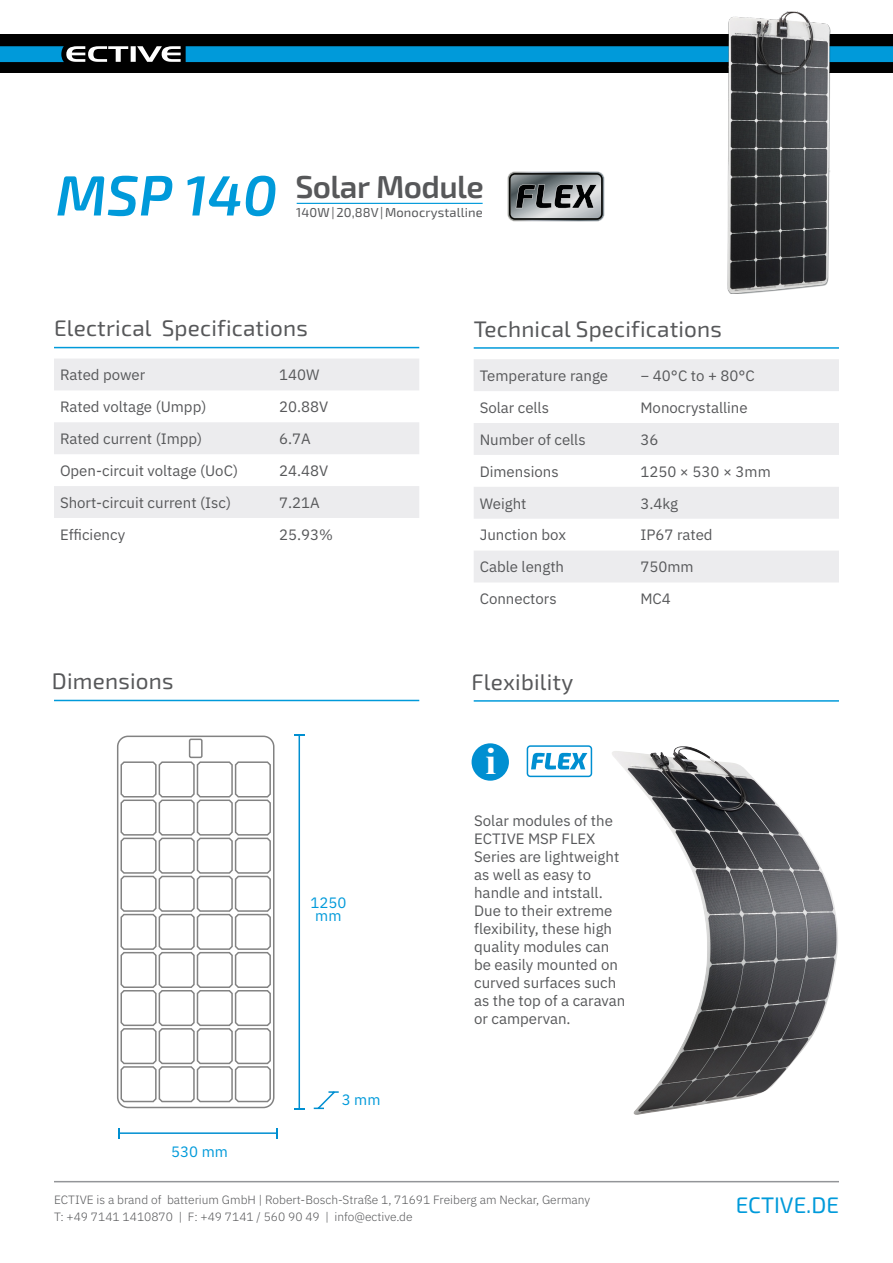
<style>
.page{position:relative;width:893px;height:1263px;background:#fff}
.page>*{position:absolute;margin:0;border:0;box-sizing:border-box;transform-origin:0 0}
.t1{font:italic 600 56.7px "Exo 2";color:#009ada}
.t2{font:700 38.25px "Times New Roman";color:#fff}
.t3{font:600 31.65px "Exo 2";letter-spacing:-.02em;color:#57585a}
.t4{font:22.5px "Exo 2";letter-spacing:.01em;color:#57585a}
.t5{font:22.5px "Exo 2";color:#009ada}
.t6{font:15px/18px "IBM Plex Sans";color:#57585a}
.t7{font:15px "IBM Plex Sans";color:#009ada}
.t8{font:12.9px "Exo 2";letter-spacing:.01em;color:#57585a}
.t9{font:300 12px/16.5px "IBM Plex Sans";color:#57585a}
</style>
<div class="page">
<div style="left:0;top:35px;width:893px;height:38px;background:#000"></div>
<svg style="left:0;top:46px;width:181px;height:16px"></svg>
<div style="left:186px;top:46px;width:707px;height:16px;background:#009ada"></div>
<hr style="left:54px;top:1181px;width:785px;height:1px;background:#939598">
<hr style="left:54px;top:347px;width:365px;height:1px;background:#009ada">
<hr style="left:474px;top:347px;width:365px;height:2px;background:#009ada">
<hr style="left:474px;top:700px;width:365px;height:2px;background:#009ada">
<hr style="left:54px;top:700px;width:365px;height:1px;background:#009ada">
<svg style="left:54px;top:359px;width:365px;height:159px;fill:#ececee"></svg>
<svg style="left:474px;top:359px;width:365px;height:223px;fill:#ececee"></svg>
<hr style="left:297px;top:203px;width:186px;height:1px;background:#009ada">
<div style="left:472px;top:743px;width:37px;height:38px;background:#008fd1;border-radius:50%"></div>
<div style="left:527px;top:745px;width:65px;height:32px;border:2px solid #008fd1;border-radius:3px"></div>
<svg style="left:531px;top:753px;width:56px;height:16px"></svg>
<img style="left:693px;top:12px;width:172px;height:281px">
<svg style="left:507px;top:171px;width:98px;height:51px;background:#7d8283"></svg>
<img style="left:612px;top:746px;width:226px;height:369px">
<svg style="left:117px;top:735px;width:158px;height:374px"></svg>
<hr style="left:119px;top:1132px;width:158px;height:2px;background:#008fd1">
<svg style="left:276px;top:1128px;width:2px;height:10px"></svg>
<hr style="left:299px;top:735px;width:1px;height:374px;background:#008fd1">
<svg style="left:313px;top:1091px;width:26px;height:19px"></svg>
<p class="t1" style="left:56px;top:162px;width:223px">MSP 140</p>
<p class="t3" style="left:296px;top:169px;width:190px">Solar Module</p>
<p class="t8" style="left:296px;top:205px;width:188px">140W | 20,88V | Monocrystalline</p>
<h3 class="t4" style="left:54px;top:315px;width:255px">Electrical Specifications</h3>
<h3 class="t4" style="left:474px;top:316px;width:250px">Technical Specifications</h3>
<p class="t6" style="left:60px;top:365px;width:87px">Rated power</p>
<p class="t6" style="left:279px;top:365px;width:42px">140W</p>
<p class="t6" style="left:60px;top:397px;width:148px">Rated voltage (Umpp)</p>
<p class="t6" style="left:279px;top:397px;width:51px">20.88V</p>
<p class="t6" style="left:60px;top:429px;width:144px">Rated current (Impp)</p>
<p class="t6" style="left:279px;top:429px;width:33px">6.7A</p>
<p class="t6" style="left:60px;top:460px;width:180px">Open-circuit voltage (UoC)</p>
<p class="t6" style="left:279px;top:460px;width:51px">24.48V</p>
<p class="t6" style="left:60px;top:492px;width:173px">Short-circuit current (Isc)</p>
<p class="t6" style="left:279px;top:492px;width:42px">7.21A</p>
<p class="t6" style="left:60px;top:524px;width:67px">Efficiency</p>
<p class="t6" style="left:279px;top:524px;width:55px">25.93%</p>
<p class="t6" style="left:480px;top:365px;width:130px">Temperature range</p>
<p class="t6" style="left:640px;top:365px;width:116px">− 40°C to + 80°C</p>
<p class="t6" style="left:480px;top:397px;width:71px">Solar cells</p>
<p class="t6" style="left:640px;top:397px;width:109px">Monocrystalline</p>
<p class="t6" style="left:480px;top:429px;width:107px">Number of cells</p>
<p class="t6" style="left:640px;top:429px;width:19px">36</p>
<p class="t6" style="left:480px;top:461px;width:80px">Dimensions</p>
<p class="t6" style="left:640px;top:461px;width:132px">1250 × 530 × 3mm</p>
<p class="t6" style="left:480px;top:493px;width:48px">Weight</p>
<p class="t6" style="left:640px;top:493px;width:39px">3.4kg</p>
<p class="t6" style="left:480px;top:525px;width:88px">Junction box</p>
<p class="t6" style="left:640px;top:525px;width:74px">IP67 rated</p>
<p class="t6" style="left:480px;top:557px;width:86px">Cable length</p>
<p class="t6" style="left:640px;top:557px;width:55px">750mm</p>
<p class="t6" style="left:480px;top:589px;width:78px">Connectors</p>
<p class="t6" style="left:640px;top:589px;width:32px">MC4</p>
<h3 class="t4" style="left:52px;top:668px;width:123px">Dimensions</h3>
<h3 class="t4" style="left:472px;top:669px;width:103px">Flexibility</h3>
<p class="t7" style="left:171px;top:1140px;width:58px">530 mm</p>
<p class="t7" style="left:310px;top:891px;width:37px">1250</p>
<p class="t7" style="left:315px;top:904px;width:28px">mm</p>
<p class="t7" style="left:342px;top:1088px;width:40px">3 mm</p>
<h2 class="t2" style="left:485px;top:734px;width:12px">i</h2>
<p class="t6" style="left:474px;top:810px;width:153px">Solar modules of the<br>ECTIVE MSP FLEX<br>Series are lightweight as well as easy to handle and intstall.<br>Due to their extreme flexibility, these high quality modules can be easily mounted on curved surfaces such as the top of a caravan or campervan.</p>
<p class="t9" style="left:54px;top:1191px;width:538px">ECTIVE is a brand of batterium GmbH | Robert-Bosch-Straße 1, 71691 Freiberg am Neckar, Germany<br>T: +49 7141 1410870 | F: +49 7141 / 560 90 49 | info@ective.de</p>
<h3 class="t5" style="left:736px;top:1192px;width:105px">ECTIVE.DE</h3>
</div>
